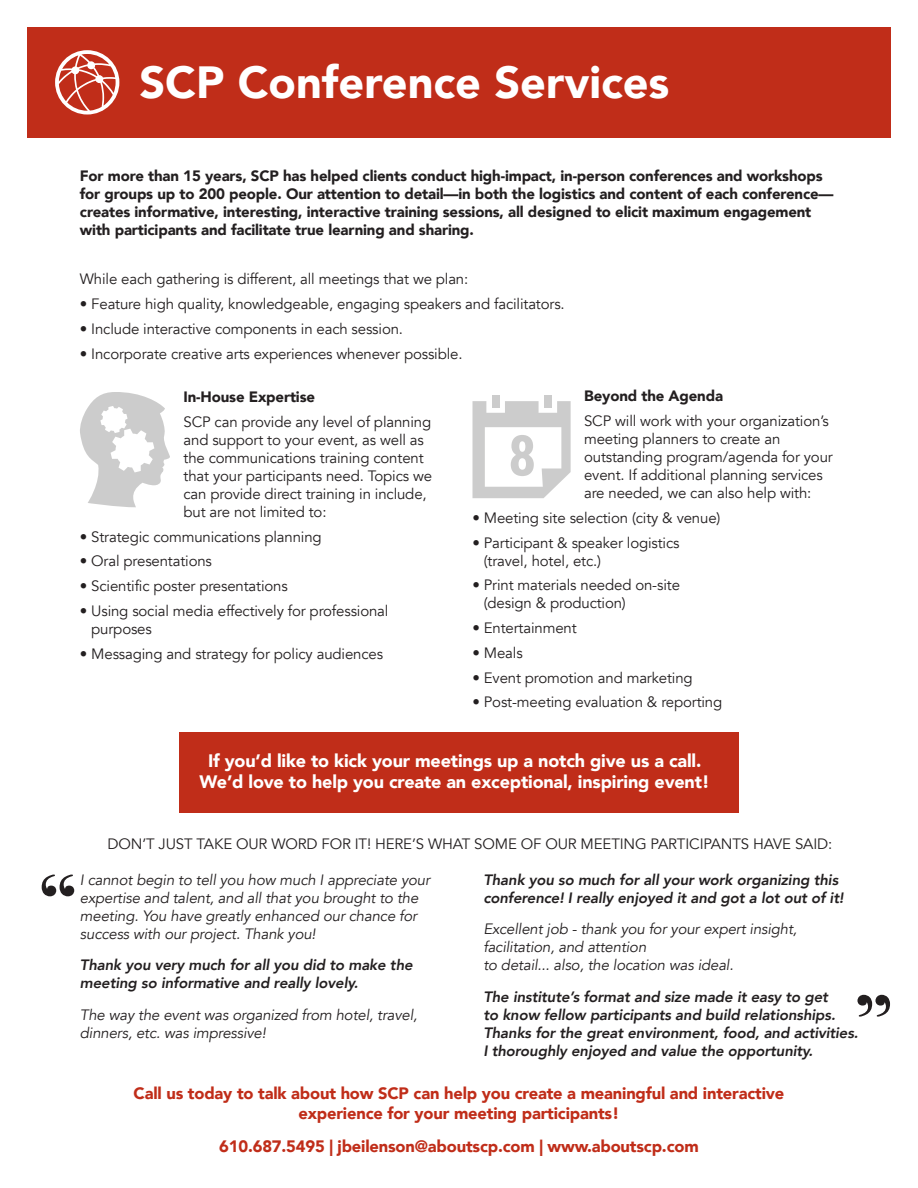
<style>
.page{position:relative;width:918px;height:1188px;background:#fff}
.page>*{position:absolute;margin:0;border:0;box-sizing:border-box;transform-origin:0 0}
.t1{font:97.8px "Bodoni Svty Two ITCTT";color:#231f20}
.t2{font:900 45px "Avenir";color:#fff}
.t3{font:900 18px/21px "Avenir";letter-spacing:-.01em;color:#fff;text-align:center}
.t4{font:900 16.5px/19.8px "Avenir";letter-spacing:-.01em;color:#c02d19;text-align:center}
.t5{font:15px/18px "Avenir";letter-spacing:-.01em;color:#231f20}
.t6{font:900 15px/18px "Avenir";letter-spacing:-.01em;color:#231f20}
.t7{font:italic 800 15px/18px "Avenir";letter-spacing:-.01em;color:#231f20}
.t8{font:italic 15px/18px "Avenir";letter-spacing:-.01em;color:#231f20}
</style>
<div class="page">
<div style="left:27px;top:27px;width:864px;height:111px;background:#c02d19"></div>
<div style="left:179px;top:732px;width:559px;height:80px;background:#c02d19"></div>
<svg style="left:55px;top:50px;width:64px;height:65px"></svg>
<svg style="left:80px;top:392px;width:90px;height:115px"></svg>
<div style="left:492px;top:396px;width:8px;height:12px;background:#ccc"></div>
<div style="left:544px;top:395px;width:8px;height:12px;background:#ccc"></div>
<svg style="left:473px;top:401px;width:98px;height:97px"></svg>
<h2 class="t2" style="left:139px;top:53px;width:531px">SCP Conference Services</h2>
<p class="t6" style="left:80px;top:167px;width:755px">For more than 15 years, SCP has helped clients conduct high-impact, in-person conferences and workshops for groups up to 200 people. Our attention to detail—in both the logistics and content of each conference— creates informative, interesting, interactive training sessions, all designed to elicit maximum engagement with participants and facilitate true learning and sharing.</p>
<p class="t5" style="left:80px;top:271px;width:390px">While each gathering is different, all meetings that we plan:</p>
<p class="t5" style="left:80px;top:295px;width:486px">• Feature high quality, knowledgeable, engaging speakers and facilitators.</p>
<p class="t5" style="left:80px;top:320px;width:325px">• Include interactive components in each session.</p>
<p class="t5" style="left:80px;top:345px;width:384px">• Incorporate creative arts experiences whenever possible.</p>
<p class="t6" style="left:184px;top:388px;width:133px">In-House Expertise</p>
<p class="t5" style="left:184px;top:413px;width:250px">SCP can provide any level of planning and support to your event, as well as the communications training content that your participants need. Topics we can provide direct training in include, but are not limited to:</p>
<p class="t5" style="left:80px;top:528px;width:243px">• Strategic communications planning</p>
<p class="t5" style="left:80px;top:553px;width:134px">• Oral presentations</p>
<p class="t5" style="left:80px;top:577px;width:209px">• Scientific poster presentations</p>
<p class="t5" style="left:91px;top:602px;width:299px;text-indent:-11px">• Using social media effectively for professional purposes</p>
<p class="t5" style="left:80px;top:645px;width:305px">• Messaging and strategy for policy audiences</p>
<p class="t6" style="left:584px;top:388px;width:140px">Beyond the Agenda</p>
<p class="t5" style="left:584px;top:412px;width:250px">SCP will work with your organization’s meeting planners to create an outstanding program/agenda for your event. If additional planning services are needed, we can also help with:</p>
<p class="t5" style="left:472px;top:509px;width:249px">• Meeting site selection (city &amp; venue)</p>
<p class="t5" style="left:484px;top:534px;width:197px;text-indent:-11px">• Participant &amp; speaker logistics (travel, hotel, etc.)</p>
<p class="t5" style="left:484px;top:577px;width:198px;text-indent:-11px">• Print materials needed on-site (design &amp; production)</p>
<p class="t5" style="left:472px;top:619px;width:106px">• Entertainment</p>
<p class="t5" style="left:472px;top:644px;width:52px">• Meals</p>
<p class="t5" style="left:472px;top:669px;width:222px">• Event promotion and marketing</p>
<p class="t5" style="left:472px;top:694px;width:251px">• Post-meeting evaluation &amp; reporting</p>
<p class="t3" style="left:199px;top:751px;width:512px">If you’d like to kick your meetings up a notch give us a call.<br>We’d love to help you create an exceptional, inspiring event!</p>
<p class="t5" style="left:108px;top:835px;width:726px">DON’T JUST TAKE OUR WORD FOR IT! HERE’S WHAT SOME OF OUR MEETING PARTICIPANTS HAVE SAID:</p>
<p class="t8" style="left:80px;top:871px;width:352px">I cannot begin to tell you how much I appreciate your expertise and talent, and all that you brought to the meeting. You have greatly enhanced our chance for success with our project. Thank you!</p>
<p class="t7" style="left:80px;top:957px;width:334px">Thank you very much for all you did to make the meeting so informative and really lovely.</p>
<p class="t8" style="left:80px;top:1006px;width:339px">The way the event was organized from hotel, travel, dinners, etc. was impressive!</p>
<p class="t7" style="left:483px;top:871px;width:362px">Thank you so much for all your work organizing this conference! I really enjoyed it and got a lot out of it!</p>
<p class="t8" style="left:483px;top:921px;width:315px">Excellent job - thank you for your expert insight, facilitation, and attention<br>to detail... also, the location was ideal.</p>
<p class="t7" style="left:483px;top:988px;width:376px">The institute’s format and size made it easy to get<br>to know fellow participants and build relationships.<br>Thanks for the great environment, food, and activities.<br>I thoroughly enjoyed and value the opportunity.</p>
<p class="t4" style="left:134px;top:1084px;width:652px">Call us today to talk about how SCP can help you create a meaningful and interactive experience for your meeting participants!</p>
<p class="t4" style="left:219px;top:1137px;width:481px">610.687.5495 | jbeilenson@aboutscp.com | www.aboutscp.com</p>
<h1 class="t1" style="left:36px;top:853px;width:45px">“</h1>
<h1 class="t1" style="left:896px;top:1039px;width:45px;rotate:-180deg">“</h1>
</div>
